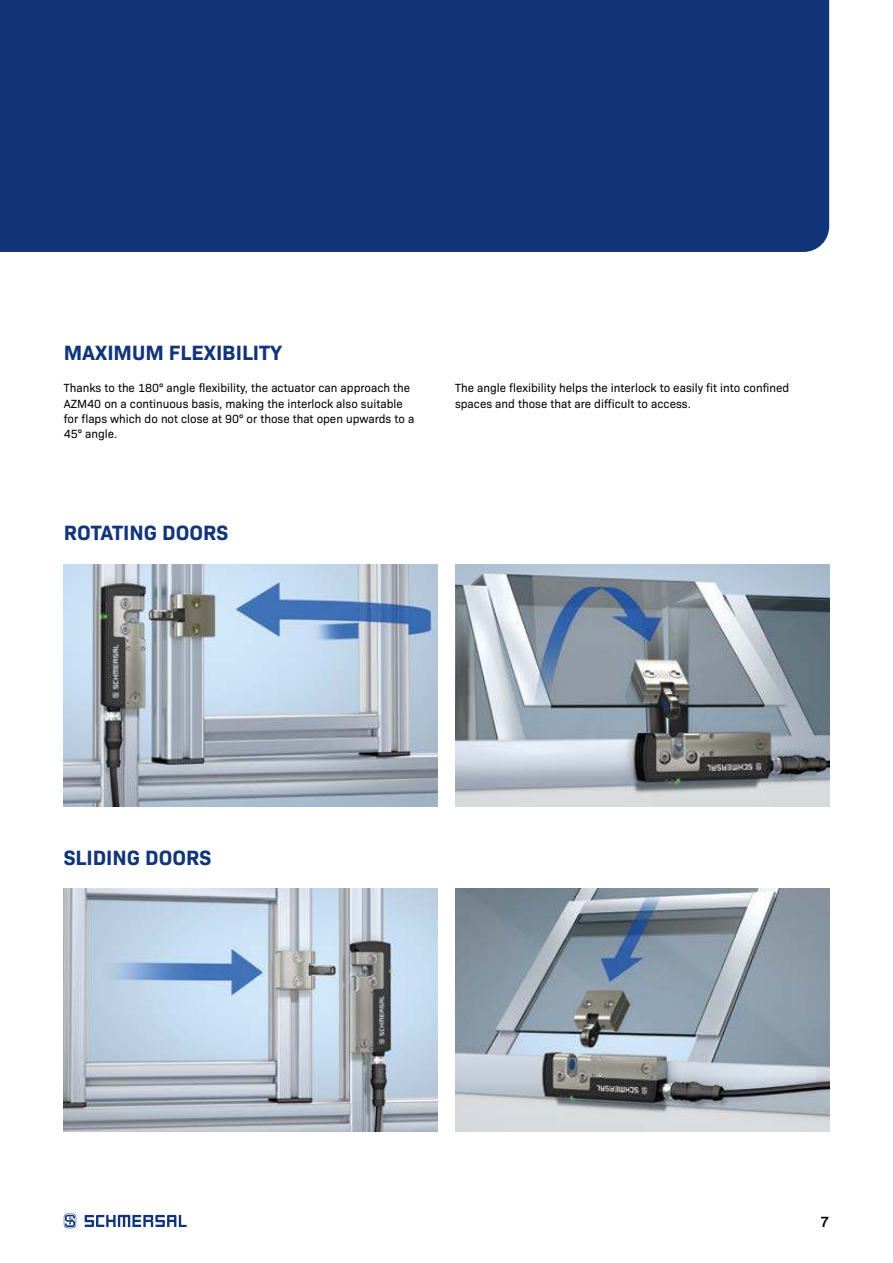
<style>
.page{position:relative;width:893px;height:1263px;background:#fff}
.page>*{position:absolute;margin:0;border:0;box-sizing:border-box;transform-origin:0 0}
.t1{font:700 21px "Bio Sans";color:#123579}
.t2{font:600 15px "Bio Sans";color:#000}
.t3{font:12px/15.1px "Bio Sans";color:#000}
</style>
<div class="page">
<svg style="left:85px;top:1215px;width:102px;height:12px"></svg>
<svg style="left:64px;top:1213px;width:12px;height:15px"></svg>
<img style="left:64px;top:564px;width:374px;height:242px">
<img style="left:64px;top:889px;width:374px;height:242px">
<img style="left:455px;top:564px;width:374px;height:242px">
<img style="left:455px;top:889px;width:374px;height:242px">
<div style="left:0;top:0;width:829px;height:252px;background:#123579"></div>
<h1 class="t1" style="left:64px;top:345px;width:219px">MAXIMUM FLEXIBILITY</h1>
<p class="t3" style="left:64px;top:381px;width:352px">Thanks to the 180° angle flexibility, the actuator can approach the AZM40 on a continuous basis, making the interlock also suitable for flaps which do not close at 90° or those that open upwards to a 45° angle.</p>
<h1 class="t1" style="left:64px;top:525px;width:166px">ROTATING DOORS</h1>
<p class="t3" style="left:455px;top:381px;width:336px">The angle flexibility helps the interlock to easily fit into confined spaces and those that are difficult to access.</p>
<h1 class="t1" style="left:64px;top:849px;width:149px">SLIDING DOORS</h1>
<p class="t2" style="left:820px;top:1213px;width:10px">7</p>
</div>
